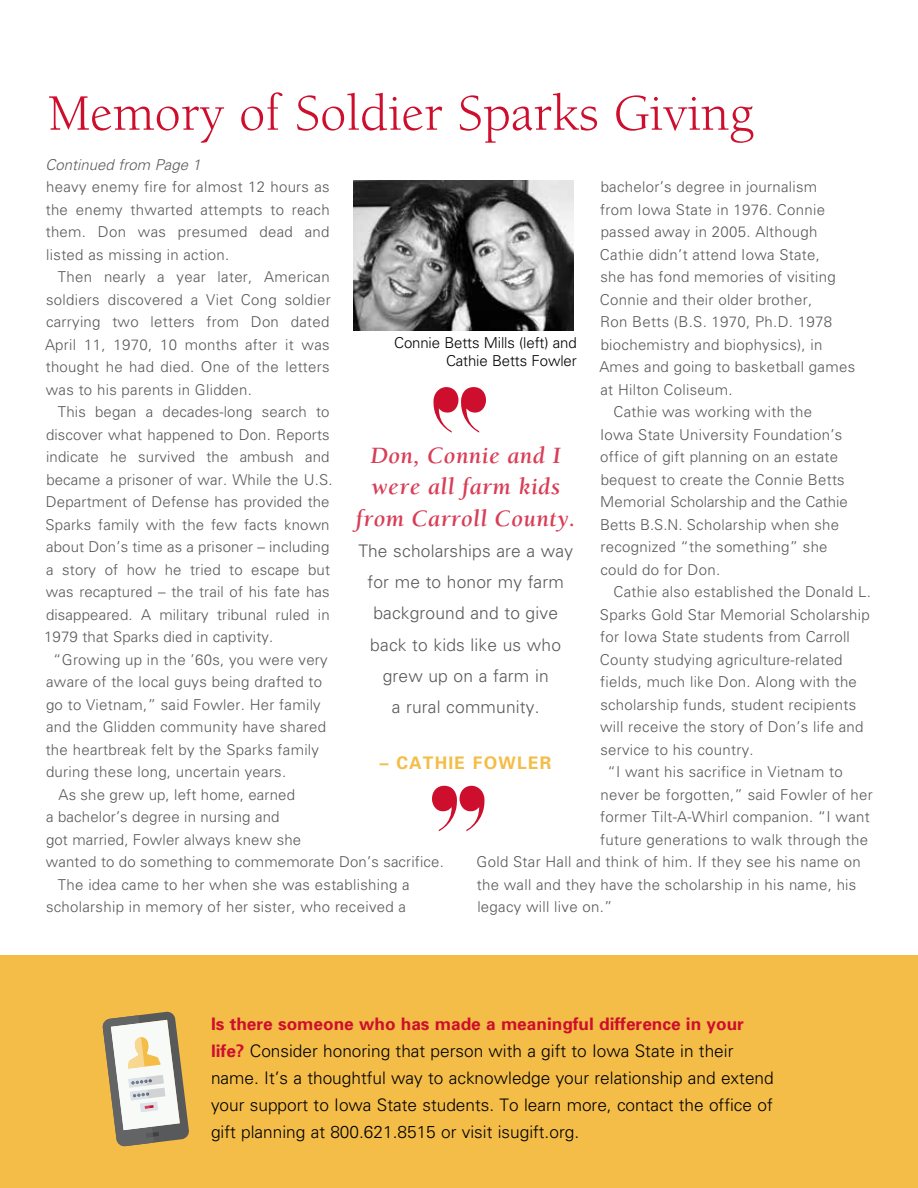
<style>
.page{position:relative;width:918px;height:1188px;background:#fff}
.page>*{position:absolute;margin:0;border:0;box-sizing:border-box;transform-origin:0 0}
.t1{font:52.5px "Berkeley";color:#ce0e2d}
.t2{font:italic 700 24px/31.2px "Berkeley";letter-spacing:.02em;color:#d83e57;text-align:center}
.t3{font:300 17.4px/31.2px "Univers";letter-spacing:.01em;color:#58595b;text-align:center}
.t4{font:700 17.4px "Univers";letter-spacing:.07em;color:#f3bd48}
.t5{font:300 17.25px/27px "Univers";color:#000}
.t6{font:300 15px/22.5px "Univers";letter-spacing:.02em;color:#58595b;text-align:justify}
.t7{font:300 15px/18px "Univers";letter-spacing:-.01em;color:#000;text-align:right}
.t8{font:300 15px "Univers";color:#58595b}
.t9{font:italic 300 15px "Univers";color:#5a5b5d}
.s1{font-weight:700;color:#ce0e2d}
</style>
<div class="page">
<div style="left:0;top:955px;width:918px;height:233px;background:#f3bd48"></div>
<img style="left:353px;top:180px;width:221px;height:150px">
<svg style="left:432px;top:786px;width:53px;height:45px"></svg>
<svg style="left:433px;top:387px;width:53px;height:46px"></svg>
<svg style="left:102px;top:1011px;width:87px;height:136px"></svg>
<h1 class="t1" style="left:48px;top:86px;width:707px">Memory of Soldier Sparks Giving</h1>
<p class="t9" style="left:45px;top:156px;width:157px">Continued from Page 1</p>
<p class="t6" style="left:46px;top:176px;width:285px">heavy enemy fire for almost 12 hours as the enemy thwarted attempts to reach them. Don was presumed dead and listed as missing in action.</p>
<p class="t6" style="left:45px;top:266px;width:287px;text-indent:13px">Then nearly a year later, American soldiers discovered a Viet Cong soldier carrying two letters from Don dated April 11, 1970, 10 months after it was thought he had died. One of the letters was to his parents in Glidden.</p>
<p class="t6" style="left:44px;top:401px;width:290px;text-align:left;text-indent:14px">This began a decades-long search to discover what happened to Don. Reports indicate he survived the ambush and became a prisoner of war. While the U.S.<br>Department of Defense has provided the Sparks family with the few facts known about Don’s time as a prisoner – including a story of how he tried to escape but was recaptured – the trail of his fate has disappeared. A military tribunal ruled in 1979 that Sparks died in captivity.</p>
<p class="t6" style="left:53px;top:648px;width:276px">“Growing up in the ’60s, you were very</p>
<p class="t6" style="left:46px;top:671px;width:277px">aware of the local guys being drafted to</p>
<p class="t6" style="left:46px;top:693px;width:276px">go to Vietnam,” said Fowler. Her family</p>
<p class="t6" style="left:46px;top:716px;width:282px">and the Glidden community have shared</p>
<p class="t6" style="left:46px;top:738px;width:275px">the heartbreak felt by the Sparks family</p>
<p class="t6" style="left:46px;top:761px;width:242px">during these long, uncertain years.</p>
<p class="t6" style="left:59px;top:783px;width:238px">As she grew up, left home, earned</p>
<p class="t6" style="left:46px;top:806px;width:235px">a bachelor’s degree in nursing and</p>
<p class="t6" style="left:46px;top:828px;width:257px">got married, Fowler always knew she</p>
<p class="t6" style="left:46px;top:851px;width:400px">wanted to do something to commemorate Don’s sacrifice.</p>
<p class="t6" style="left:58px;top:873px;width:353px">The idea came to her when she was establishing a</p>
<p class="t6" style="left:46px;top:896px;width:362px">scholarship in memory of her sister, who received a</p>
<p class="t6" style="left:601px;top:176px;width:218px">bachelor’s degree in journalism</p>
<p class="t6" style="left:600px;top:198px;width:226px">from Iowa State in 1976. Connie</p>
<p class="t6" style="left:601px;top:221px;width:218px">passed away in 2005. Although</p>
<p class="t6" style="left:600px;top:243px;width:222px">Cathie didn’t attend Iowa State,</p>
<p class="t6" style="left:600px;top:266px;width:237px">she has fond memories of visiting</p>
<p class="t6" style="left:600px;top:288px;width:214px">Connie and their older brother,</p>
<p class="t6" style="left:600px;top:311px;width:233px">Ron Betts (B.S. 1970, Ph.D. 1978</p>
<p class="t6" style="left:601px;top:333px;width:223px">biochemistry and biophysics), in</p>
<p class="t6" style="left:599px;top:356px;width:257px">Ames and going to basketball games</p>
<p class="t6" style="left:600px;top:378px;width:134px">at Hilton Coliseum.</p>
<p class="t6" style="left:613px;top:401px;width:200px">Cathie was working with the</p>
<p class="t6" style="left:600px;top:423px;width:244px">Iowa State University Foundation’s</p>
<p class="t6" style="left:600px;top:446px;width:240px">office of gift planning on an estate</p>
<p class="t6" style="left:601px;top:468px;width:246px">bequest to create the Connie Betts</p>
<p class="t8" style="left:600px;top:493px;width:249px">Memorial Scholarship and the Cathie</p>
<p class="t6" style="left:600px;top:513px;width:241px">Betts B.S.N. Scholarship when she</p>
<p class="t6" style="left:601px;top:536px;width:229px">recognized “the something” she</p>
<p class="t6" style="left:600px;top:558px;width:121px">could do for Don.</p>
<p class="t6" style="left:613px;top:581px;width:259px">Cathie also established the Donald L.</p>
<p class="t6" style="left:600px;top:603px;width:271px">Sparks Gold Star Memorial Scholarship</p>
<p class="t6" style="left:600px;top:626px;width:251px">for Iowa State students from Carroll</p>
<p class="t6" style="left:600px;top:648px;width:244px">County studying agriculture-related</p>
<p class="t6" style="left:600px;top:671px;width:258px">fields, much like Don. Along with the</p>
<p class="t6" style="left:600px;top:693px;width:257px">scholarship funds, student recipients</p>
<p class="t6" style="left:600px;top:716px;width:265px">will receive the story of Don’s life and</p>
<p class="t6" style="left:600px;top:738px;width:155px">service to his country.</p>
<p class="t6" style="left:608px;top:761px;width:237px">“I want his sacrifice in Vietnam to</p>
<p class="t6" style="left:601px;top:783px;width:274px">never be forgotten,” said Fowler of her</p>
<p class="t6" style="left:600px;top:806px;width:271px">former Tilt-A-Whirl companion. “I want</p>
<p class="t6" style="left:600px;top:828px;width:269px">future generations to walk through the</p>
<p class="t6" style="left:477px;top:851px;width:386px">Gold Star Hall and think of him. If they see his name on</p>
<p class="t6" style="left:477px;top:873px;width:381px">the wall and they have the scholarship in his name, his</p>
<p class="t6" style="left:477px;top:896px;width:137px">legacy will live on.”</p>
<p class="t7" style="left:394px;top:334px;width:184px">Connie Betts Mills (left) and<br>Cathie Betts Fowler</p>
<h2 class="t2" style="left:356px;top:440px;width:221px">Don, Connie and I were all farm kids from Carroll County.</h2>
<p class="t3" style="left:358px;top:535px;width:216px">The scholarships are a way for me to honor my farm background and to give back to kids like us who grew up on a farm in<br>a rural community.</p>
<p class="t4" style="left:380px;top:752px;width:173px">– CATHIE FOWLER</p>
<p class="t5" style="left:211px;top:1010px;width:564px"><span class="s1">Is there someone who has made a meaningful difference in your life?</span> Consider honoring that person with a gift to Iowa State in their name. It’s a thoughtful way to acknowledge your relationship and extend your support to Iowa State students. To learn more, contact the office of gift planning at 800.621.8515 or visit isugift.org.</p>
</div>
